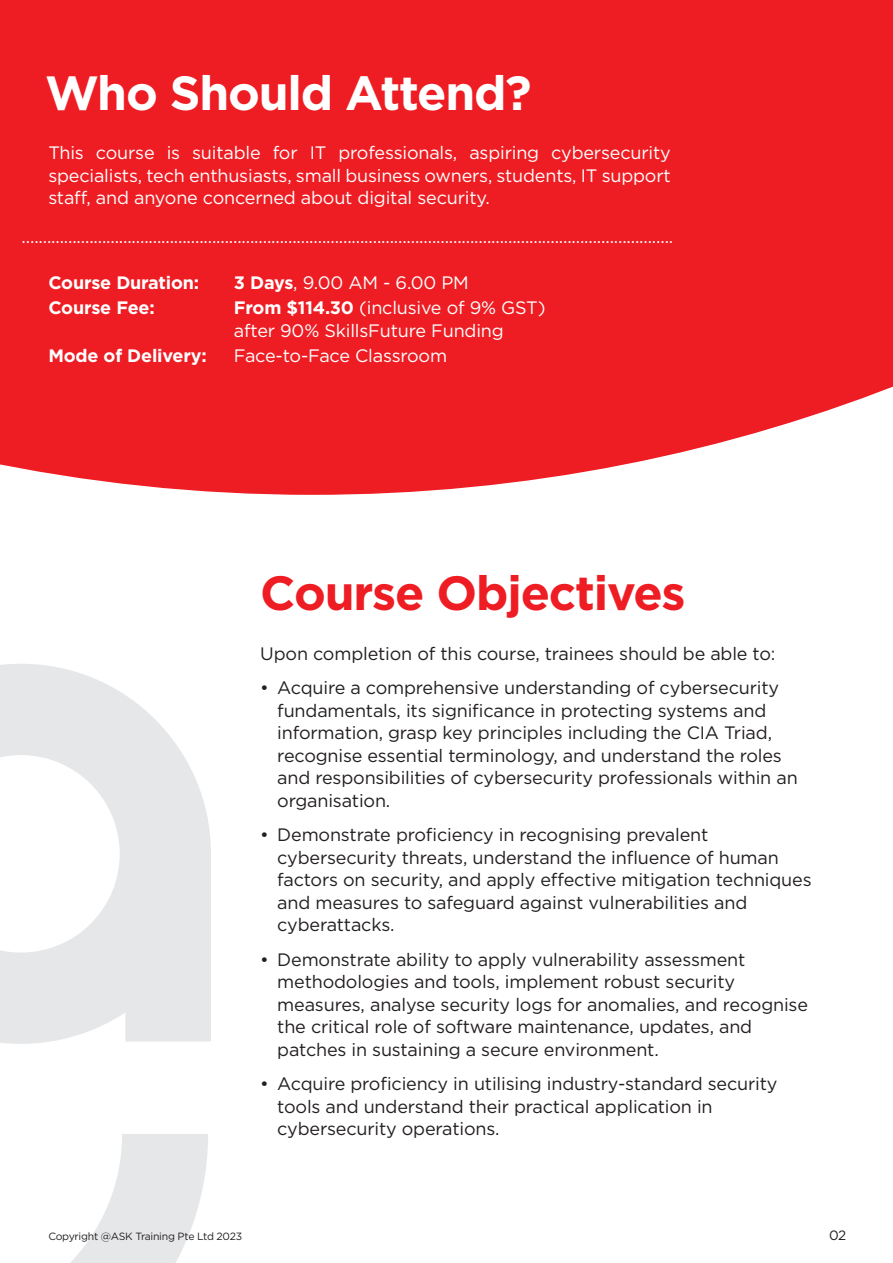
<style>
.page{position:relative;width:893px;height:1263px;background:#fff}
.page>*{position:absolute;margin:0;border:0;box-sizing:border-box;transform-origin:0 0}
.t1{font:700 48px "Gotham";letter-spacing:-.025em;color:#ee1d23}
.t2{font:700 48px "Gotham";letter-spacing:-.025em;color:#fff}
.t3{font:18px/22.5px "Gotham";letter-spacing:-.01em;color:#231f20}
.t4{font:18px/22.5px "Gotham";letter-spacing:-.01em;color:#fff;text-align:justify}
.t5{font:700 18px "Gotham";letter-spacing:-.01em;color:#fff}
.t6{font:13.5px "Gotham";color:#231f20}
.t7{font:10.5px "Gotham";letter-spacing:-.025em;color:#231f20}
.s1{font-weight:700}
</style>
<div class="page">
<div style="left:0;top:0;width:893px;height:495px;background:#ee1d23"></div>
<svg style="left:0;top:664px;width:211px;height:380px;fill:#e6e7e9"></svg>
<svg style="left:70px;top:1134px;width:138px;height:129px"></svg>
<h1 class="t2" style="left:45px;top:72px;width:488px">Who Should Attend?</h1>
<p class="t4" style="left:48px;top:142px;width:624px">This course is suitable for IT professionals, aspiring cybersecurity specialists, tech enthusiasts, small business owners, students, IT support staff, and anyone concerned about digital security.</p>
<p class="t4" style="left:22px;top:227px;width:653px">..........................................................................................................................................................</p>
<p class="t5" style="left:48px;top:274px;width:152px">Course Duration:</p>
<p class="t4" style="left:234px;top:272px;width:237px"><span class="s1">3 Days</span>, 9.00 AM - 6.00 PM</p>
<p class="t5" style="left:48px;top:300px;width:108px">Course Fee:</p>
<p class="t4" style="left:234px;top:297px;width:313px"><span class="s1">From $114.30</span> (inclusive of 9% GST) after 90% SkillsFuture Funding</p>
<p class="t5" style="left:48px;top:348px;width:160px">Mode of Delivery:</p>
<p class="t4" style="left:234px;top:345px;width:215px">Face-to-Face Classroom</p>
<h1 class="t1" style="left:260px;top:571px;width:427px">Course Objectives</h1>
<p class="t3" style="left:260px;top:643px;width:517px">Upon completion of this course, trainees should be able to:</p>
<p class="t3" style="left:277px;top:678px;width:522px;text-indent:-17px">• Acquire a comprehensive understanding of cybersecurity fundamentals, its significance in protecting systems and information, grasp key principles including the CIA Triad, recognise essential terminology, and understand the roles and responsibilities of cybersecurity professionals within an organisation.</p>
<p class="t3" style="left:277px;top:825px;width:536px;text-indent:-17px">• Demonstrate proficiency in recognising prevalent cybersecurity threats, understand the influence of human factors on security, and apply effective mitigation techniques and measures to safeguard against vulnerabilities and cyberattacks.</p>
<p class="t3" style="left:277px;top:949px;width:532px;text-indent:-17px">• Demonstrate ability to apply vulnerability assessment methodologies and tools, implement robust security measures, analyse security logs for anomalies, and recognise the critical role of software maintenance, updates, and patches in sustaining a secure environment.</p>
<p class="t3" style="left:277px;top:1074px;width:502px;text-indent:-17px">• Acquire proficiency in utilising industry-standard security tools and understand their practical application in cybersecurity operations.</p>
<p class="t7" style="left:48px;top:1232px;width:195px">Copyright @ASK Training Pte Ltd 2023</p>
<p class="t6" style="left:829px;top:1229px;width:19px">02</p>
</div>
